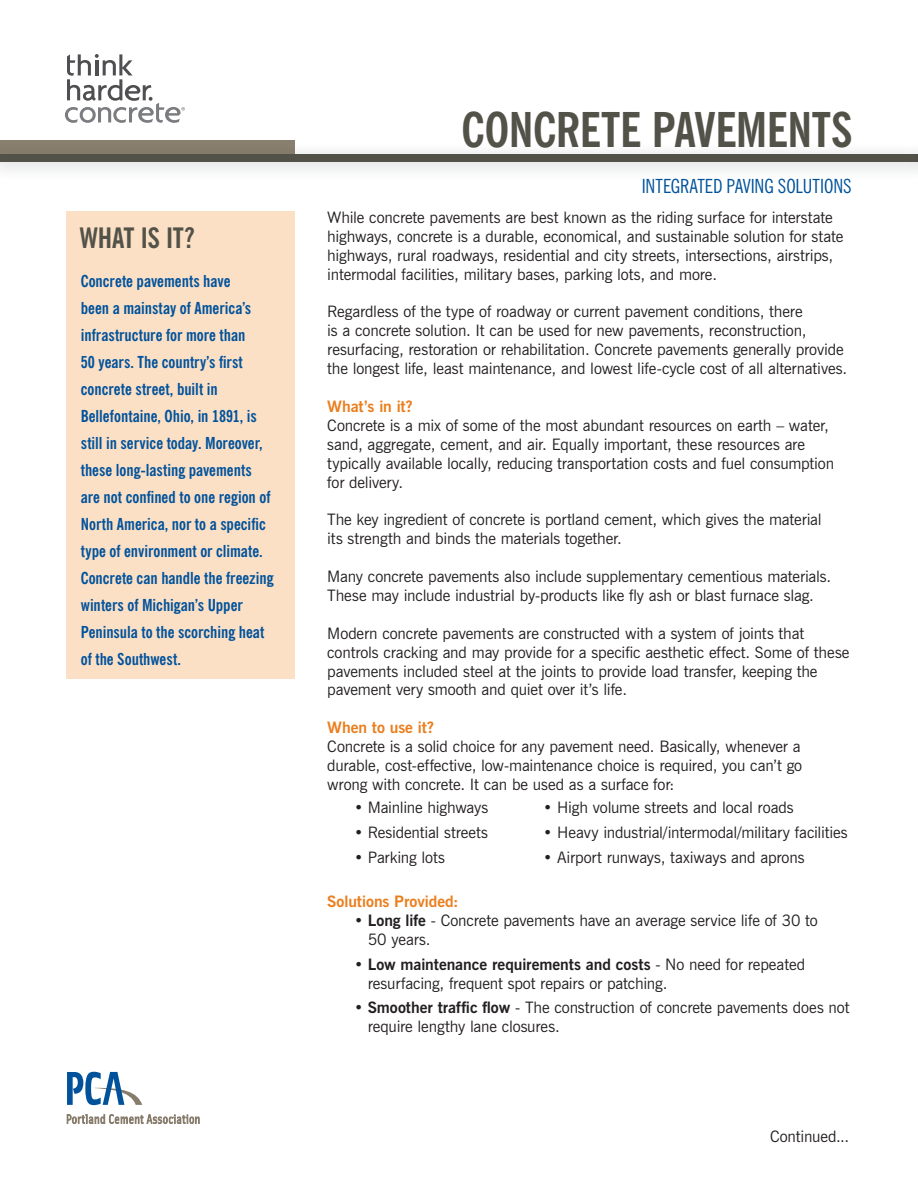
<style>
.page{position:relative;width:918px;height:1188px;background:#fff}
.page>*{position:absolute;margin:0;border:0;box-sizing:border-box;transform-origin:0 0}
.t1{font:700 condensed 48px "News Gothic BT";letter-spacing:-.01em;color:#535249}
.t2{font:700 condensed 28.2px "News Gothic BT";letter-spacing:-.01em;color:#535249}
.t3{font:condensed 19.5px "News Gothic BT";letter-spacing:-.005em;color:#01529b}
.t4{font:700 condensed 16.5px/27px "News Gothic BT";color:#01529b}
.t5{font:15.75px/18.9px "News Gothic BT";letter-spacing:-.01em;color:#231f20}
.t6{font:700 15.75px "News Gothic BT";letter-spacing:-.005em;color:#ea7e1d}
.s1{font-weight:700}
</style>
<div class="page">
<div style="left:0;top:140px;width:295px;height:15px;background:#887f6f"></div>
<div style="left:0;top:154px;width:918px;height:8px;background:#535249"></div>
<svg style="left:65px;top:54px;width:120px;height:69px"></svg>
<div style="left:67px;top:211px;width:228px;height:467px;background:#fbe0c6"></div>
<svg style="left:67px;top:1114px;width:133px;height:10px"></svg>
<svg style="left:67px;top:1072px;width:75px;height:33px"></svg>
<h2 class="t2" style="left:79px;top:220px;width:116px">WHAT IS IT?</h2>
<p class="t4" style="left:81px;top:268px;width:194px">Concrete pavements have<br>been a mainstay of America’s infrastructure for more than<br>50 years. The country’s first concrete street, built in<br>Bellefontaine, Ohio, in 1891, is still in service today. Moreover, these long-lasting pavements are not confined to one region of<br>North America, nor to a specific type of environment or climate.<br>Concrete can handle the freezing winters of Michigan’s Upper<br>Peninsula to the scorching heat of the Southwest.</p>
<h1 class="t1" style="left:462px;top:100px;width:393px">CONCRETE PAVEMENTS</h1>
<p class="t3" style="left:642px;top:174px;width:211px">INTEGRATED PAVING SOLUTIONS</p>
<p class="t5" style="left:327px;top:208px;width:518px">While concrete pavements are best known as the riding surface for interstate highways, concrete is a durable, economical, and sustainable solution for state highways, rural roadways, residential and city streets, intersections, airstrips, intermodal facilities, military bases, parking lots, and more.</p>
<p class="t5" style="left:327px;top:302px;width:522px">Regardless of the type of roadway or current pavement conditions, there<br>is a concrete solution. It can be used for new pavements, reconstruction, resurfacing, restoration or rehabilitation. Concrete pavements generally provide the longest life, least maintenance, and lowest life-cycle cost of all alternatives.</p>
<p class="t6" style="left:327px;top:397px;width:87px">What’s in it?</p>
<p class="t5" style="left:327px;top:416px;width:508px">Concrete is a mix of some of the most abundant resources on earth – water, sand, aggregate, cement, and air. Equally important, these resources are typically available locally, reducing transportation costs and fuel consumption for delivery.</p>
<p class="t5" style="left:327px;top:510px;width:496px">The key ingredient of concrete is portland cement, which gives the material its strength and binds the materials together.</p>
<p class="t5" style="left:327px;top:567px;width:506px">Many concrete pavements also include supplementary cementious materials.<br>These may include industrial by-products like fly ash or blast furnace slag.</p>
<p class="t5" style="left:327px;top:624px;width:524px">Modern concrete pavements are constructed with a system of joints that controls cracking and may provide for a specific aesthetic effect. Some of these pavements included steel at the joints to provide load transfer, keeping the pavement very smooth and quiet over it’s life.</p>
<p class="t6" style="left:327px;top:718px;width:108px">When to use it?</p>
<p class="t5" style="left:327px;top:737px;width:476px;text-align:justify">Concrete is a solid choice for any pavement need. Basically, whenever a durable, cost-effective, low-maintenance choice is required, you can’t go wrong with concrete. It can be used as a surface for:</p>
<p class="t5" style="left:354px;top:798px;width:136px">• Mainline highways</p>
<p class="t5" style="left:543px;top:798px;width:252px">• High volume streets and local roads</p>
<p class="t5" style="left:354px;top:823px;width:135px">• Residential streets</p>
<p class="t5" style="left:543px;top:823px;width:306px">• Heavy industrial/intermodal/military facilities</p>
<p class="t5" style="left:354px;top:848px;width:92px">• Parking lots</p>
<p class="t5" style="left:543px;top:848px;width:263px">• Airport runways, taxiways and aprons</p>
<p class="t6" style="left:327px;top:892px;width:133px">Solutions Provided:</p>
<p class="t5" style="left:368px;top:911px;width:452px;text-indent:-13px"><span class="s1">• Long life</span> - Concrete pavements have an average service life of 30 to<br>50 years.</p>
<p class="t5" style="left:368px;top:954px;width:439px;text-indent:-13px"><span class="s1">• Low maintenance requirements and costs</span> - No need for repeated resurfacing, frequent spot repairs or patching.</p>
<p class="t5" style="left:368px;top:998px;width:483px;text-indent:-13px"><span class="s1">• Smoother traffic flow</span> - The construction of concrete pavements does not require lengthy lane closures.</p>
<p class="t5" style="left:770px;top:1127px;width:81px">Continued...</p>
</div>
